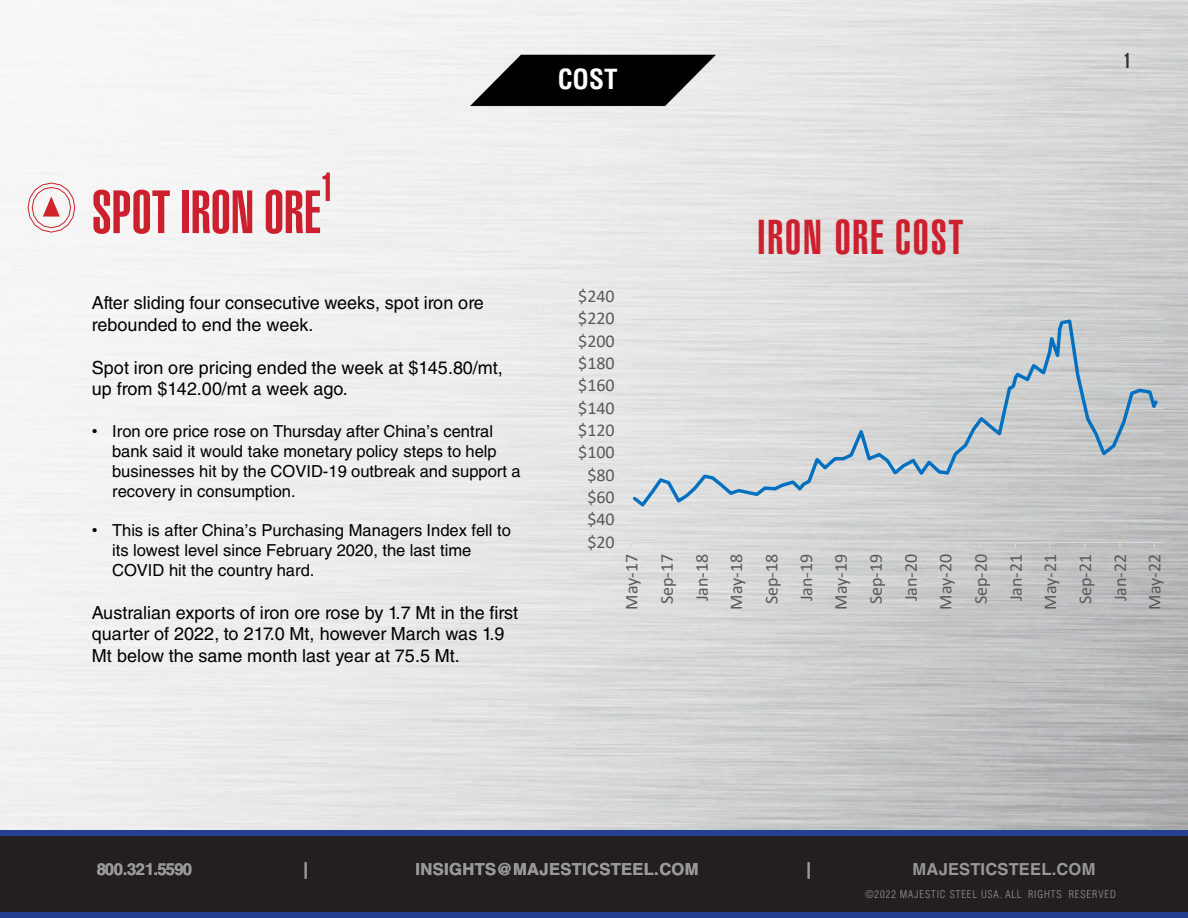
<style>
.page{position:relative;width:1188px;height:918px;background:#fff}
.page>*{position:absolute;margin:0;border:0;box-sizing:border-box;transform-origin:0 0}
.t1{font:60px "Helvetica LT Std Ultra Comp";color:#cd202e}
.t2{font:48px "Helvetica LT Std Ultra Comp";letter-spacing:.04em;color:#cd202f}
.t3{font:39.9px "Helvetica LT Std Ultra Comp";color:#cd202f}
.t4{font:700 condensed 27px "Helvetica LT Std";color:#fff}
.t5{font:21px "Helvetica LT Std Ultra Comp";color:#303335}
.t6{font:18px/21.6px "Helvetica LT Std";color:#000}
.t7{font:18px "Calibri";color:#595959}
.t8{font:16.5px/19.8px "Helvetica LT Std";color:#000}
.t9{font:700 16.5px "Helvetica LT Std";letter-spacing:.015em;color:#989899}
.t10{font:700 16.5px "Helvetica LT Std";letter-spacing:-.045em;color:#989899}
.t11{font:300 condensed 10.5px "Helvetica LT Std";letter-spacing:.09em;color:#989899}
.s1{font-family:"Arial"}
</style>
<div class="page">
<div style="left:0;top:833px;width:1188px;height:82px;background:#231f20"></div>
<div style="left:0;top:912px;width:1188px;height:6px;background:#25408f"></div>
<div style="left:0;top:830px;width:1188px;height:6px;background:#25408f"></div>
<img style="left:469px;top:26px;width:250px;height:106px">
<svg style="left:27px;top:182px;width:49px;height:51px"></svg>
<hr style="left:631px;top:520px;width:533px;height:1px;background:#d9d9d9">
<hr style="left:631px;top:497px;width:533px;height:1px;background:#d9d9d9">
<hr style="left:631px;top:475px;width:533px;height:1px;background:#d9d9d9">
<hr style="left:631px;top:453px;width:533px;height:1px;background:#d9d9d9">
<hr style="left:631px;top:430px;width:533px;height:1px;background:#d9d9d9">
<hr style="left:631px;top:408px;width:533px;height:1px;background:#d9d9d9">
<hr style="left:631px;top:386px;width:533px;height:1px;background:#d9d9d9">
<hr style="left:631px;top:363px;width:533px;height:1px;background:#d9d9d9">
<hr style="left:631px;top:341px;width:533px;height:1px;background:#d9d9d9">
<hr style="left:631px;top:319px;width:533px;height:1px;background:#d9d9d9">
<hr style="left:631px;top:296px;width:533px;height:2px;background:#d9d9d9">
<hr style="left:631px;top:542px;width:533px;height:1px;background:#d9d9d9">
<svg style="left:631px;top:317px;width:529px;height:193px;background:#cdd2d4"></svg>
<p class="t3" style="left:321px;top:164px;width:15px">1</p>
<p class="t1" style="left:92px;top:178px;width:230px">SPOT IRON ORE</p>
<p class="t6" style="left:92px;top:292px;width:394px">After sliding four consecutive weeks, spot iron ore rebounded to end the week.</p>
<p class="t6" style="left:92px;top:357px;width:413px">Spot iron ore pricing ended the week at $145.80/mt, up from $142.00/mt a week ago.</p>
<p class="t8" style="left:112px;top:421px;width:410px;text-indent:-20px"><span class="s1">•</span> Iron ore price rose on Thursday after China’s central bank said it would take monetary policy steps to help businesses hit by the COVID-19 outbreak and support a recovery in consumption.</p>
<p class="t8" style="left:112px;top:520px;width:400px;text-indent:-20px"><span class="s1">•</span> This is after China’s Purchasing Managers Index fell to its lowest level since February 2020, the last time<br>COVID hit the country hard.</p>
<p class="t6" style="left:92px;top:602px;width:428px">Australian exports of iron ore rose by 1.7 Mt in the first quarter of 2022, to 217.0 Mt, however March was 1.9<br>Mt below the same month last year at 75.5 Mt.</p>
<p class="t4" style="left:558px;top:63px;width:61px">COST</p>
<p class="t5" style="left:1124px;top:48px;width:9px">1</p>
<p class="t2" style="left:757px;top:209px;width:208px">IRON ORE COST</p>
<p class="t7" style="left:578px;top:284px;width:38px">$240</p>
<p class="t7" style="left:578px;top:306px;width:38px">$220</p>
<p class="t7" style="left:578px;top:328px;width:38px">$200</p>
<p class="t7" style="left:578px;top:351px;width:38px">$180</p>
<p class="t7" style="left:578px;top:373px;width:38px">$160</p>
<p class="t7" style="left:578px;top:395px;width:38px">$140</p>
<p class="t7" style="left:578px;top:418px;width:38px">$120</p>
<p class="t7" style="left:578px;top:440px;width:38px">$100</p>
<p class="t7" style="left:587px;top:462px;width:29px">$80</p>
<p class="t7" style="left:587px;top:485px;width:29px">$60</p>
<p class="t7" style="left:587px;top:507px;width:29px">$40</p>
<p class="t7" style="left:587px;top:529px;width:29px">$20</p>
<p class="t7" style="left:619px;top:610px;width:57px;rotate:-90deg">May-17</p>
<p class="t7" style="left:654px;top:604px;width:52px;rotate:-90deg">Sep-17</p>
<p class="t7" style="left:689px;top:601px;width:49px;rotate:-90deg">Jan-18</p>
<p class="t7" style="left:724px;top:610px;width:57px;rotate:-90deg">May-18</p>
<p class="t7" style="left:759px;top:604px;width:52px;rotate:-90deg">Sep-18</p>
<p class="t7" style="left:794px;top:601px;width:49px;rotate:-90deg">Jan-19</p>
<p class="t7" style="left:828px;top:610px;width:57px;rotate:-90deg">May-19</p>
<p class="t7" style="left:863px;top:604px;width:52px;rotate:-90deg">Sep-19</p>
<p class="t7" style="left:898px;top:601px;width:49px;rotate:-90deg">Jan-20</p>
<p class="t7" style="left:933px;top:610px;width:57px;rotate:-90deg">May-20</p>
<p class="t7" style="left:968px;top:604px;width:52px;rotate:-90deg">Sep-20</p>
<p class="t7" style="left:1003px;top:601px;width:49px;rotate:-90deg">Jan-21</p>
<p class="t7" style="left:1038px;top:610px;width:57px;rotate:-90deg">May-21</p>
<p class="t7" style="left:1073px;top:604px;width:52px;rotate:-90deg">Sep-21</p>
<p class="t7" style="left:1108px;top:601px;width:49px;rotate:-90deg">Jan-22</p>
<p class="t7" style="left:1142px;top:610px;width:57px;rotate:-90deg">May-22</p>
<p class="t10" style="left:97px;top:859px;width:97px">800.321.5590</p>
<p class="t9" style="left:303px;top:859px;width:6px">|</p>
<p class="t9" style="left:415px;top:859px;width:285px">INSIGHTS@MAJESTICSTEEL.COM</p>
<p class="t9" style="left:807px;top:859px;width:6px">|</p>
<p class="t9" style="left:913px;top:859px;width:184px">MAJESTICSTEEL.COM</p>
<p class="t11" style="left:865px;top:888px;width:252px">©2022 MAJESTIC STEEL USA. ALL RIGHTS RESERVED</p>
</div>
